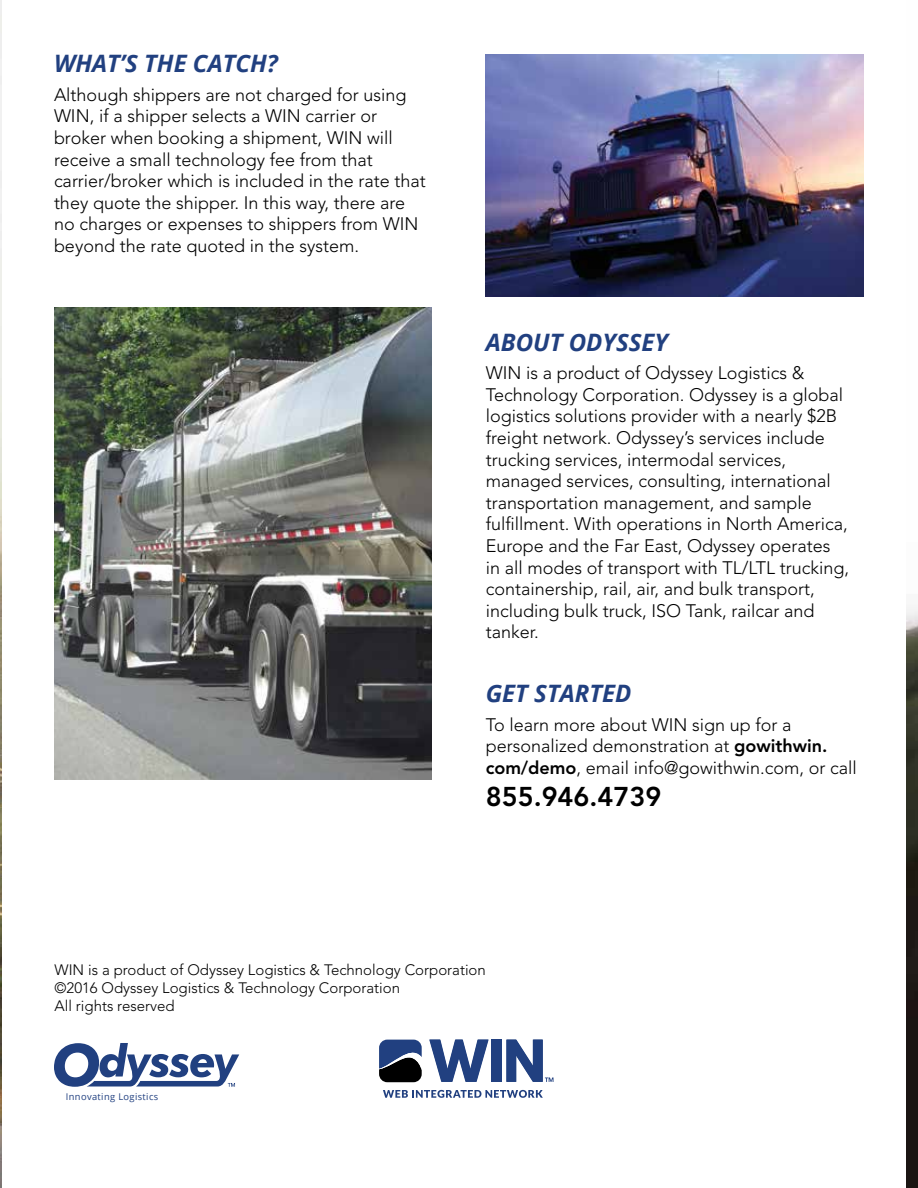
<style>
.page{position:relative;width:918px;height:1188px;background:#fff}
.page>*{position:absolute;margin:0;border:0;box-sizing:border-box;transform-origin:0 0}
.t1{font:800 27px "Avenir LT Std";color:#000}
.t2{font:italic 700 24px "Open Sans";color:#214080}
.t3{font:300 18px/21.6px "Avenir LT Std";color:#000}
.t4{font:300 15px/18px "Avenir LT Std";color:#000}
.t5{font:9.3px "Open Sans";letter-spacing:.04em;color:#214080}
.s1{font-weight:800}
</style>
<div class="page">
<img style="left:0;top:0;width:1px;height:1188px">
<img style="left:906px;top:607px;width:12px;height:581px">
<div style="left:491px;top:1040px;width:11px;height:42px;background:#214080"></div>
<svg style="left:379px;top:1040px;width:43px;height:42px;background:#2f3c57"></svg>
<svg style="left:429px;top:1040px;width:60px;height:42px"></svg>
<svg style="left:383px;top:1090px;width:160px;height:8px"></svg>
<svg style="left:506px;top:1040px;width:48px;height:42px"></svg>
<img style="left:486px;top:54px;width:378px;height:243px">
<svg style="left:54px;top:1043px;width:185px;height:44px"></svg>
<img style="left:54px;top:307px;width:378px;height:473px">
<h2 class="t2" style="left:54px;top:47px;width:225px">WHAT’S THE CATCH?</h2>
<p class="t3" style="left:54px;top:84px;width:373px">Although shippers are not charged for using WIN, if a shipper selects a WIN carrier or broker when booking a shipment, WIN will receive a small technology fee from that carrier/broker which is included in the rate that they quote the shipper. In this way, there are no charges or expenses to shippers from WIN beyond the rate quoted in the system.</p>
<h2 class="t2" style="left:486px;top:325px;width:184px">ABOUT ODYSSEY</h2>
<p class="t3" style="left:486px;top:362px;width:365px">WIN is a product of Odyssey Logistics &amp; Technology Corporation. Odyssey is a global logistics solutions provider with a nearly $2B freight network. Odyssey’s services include trucking services, intermodal services, managed services, consulting, international transportation management, and sample fulfillment. With operations in North America, Europe and the Far East, Odyssey operates in all modes of transport with TL/LTL trucking, containership, rail, air, and bulk transport, including bulk truck, ISO Tank, railcar and tanker.</p>
<h2 class="t2" style="left:486px;top:677px;width:147px">GET STARTED</h2>
<p class="t3" style="left:486px;top:714px;width:373px">To learn more about WIN sign up for a personalized demonstration at <span class="s1">gowithwin. com/demo</span>, email info@gowithwin.com, or call</p>
<h1 class="t1" style="left:486px;top:781px;width:177px">855.946.4739</h1>
<p class="t4" style="left:55px;top:961px;width:433px">WIN is a product of Odyssey Logistics &amp; Technology Corporation ©2016 Odyssey Logistics &amp; Technology Corporation<br>All rights reserved</p>
<p class="t5" style="left:66px;top:1090px;width:94px">Innovating Logistics</p>
</div>
